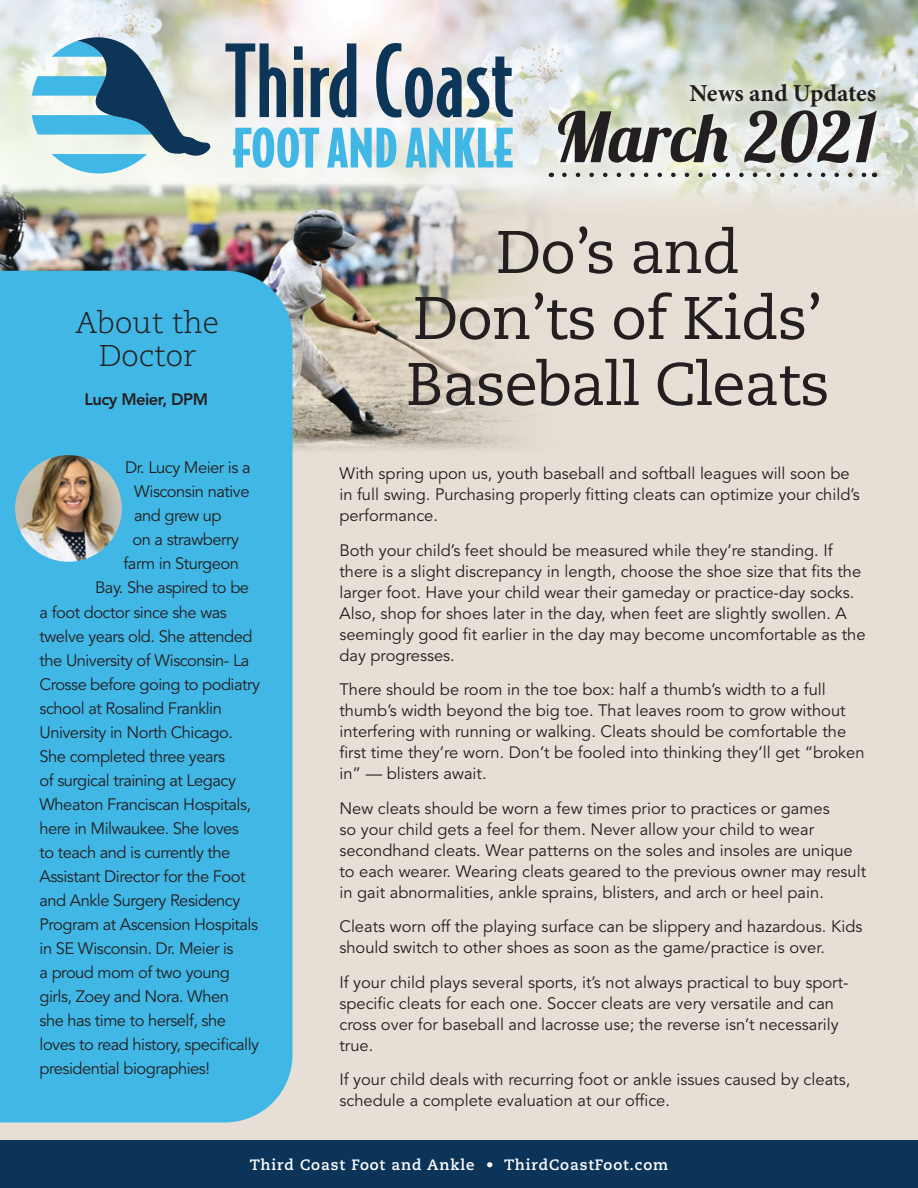
<style>
.page{position:relative;width:918px;height:1188px;background:#fff}
.page>*{position:absolute;margin:0;border:0;box-sizing:border-box;transform-origin:0 0}
.t1{font:69.15px "Lobster 1.3";color:#231f20}
.t2{font:60px/66px "Caecilia LT Std";letter-spacing:-.02em;color:#231f20;text-align:center}
.t3{font:300 30px/33px "Caecilia LT Std";color:#231f20;text-align:center}
.t4{font:700 24.45px "Minion Pro";letter-spacing:-.005em;color:#231f20}
.t5{font:16.5px/21px "Avenir LT Std";color:#231f20}
.t6{font:16.5px "Avenir LT Std";letter-spacing:-.03em;color:#231f20}
.t7{font:800 16.5px "Avenir LT Std";letter-spacing:-.03em;color:#231f20}
.t8{font:700 15px "Caecilia LT Std";letter-spacing:.06em;color:#fff}
</style>
<div class="page">
<div style="left:0;top:0;width:918px;height:1157px;background:#e7dfd5"></div>
<img style="left:0;top:223px;width:535px;height:232px">
<img style="left:0;top:0;width:918px;height:223px">
<div style="left:540px;top:75px;width:346px;height:111px;background:#fff;opacity:.75"></div>
<svg style="left:564px;top:173px;width:303px;height:4px"></svg>
<div style="left:0;top:271px;width:292px;height:851px;background:#41b7e6"></div>
<div style="left:0;top:1140px;width:918px;height:48px;background:#0b3458"></div>
<img style="left:15px;top:455px;width:107px;height:107px;border-radius:53px">
<svg style="left:226px;top:43px;width:60px;height:74px"></svg>
<svg style="left:294px;top:46px;width:9px;height:71px"></svg>
<svg style="left:311px;top:43px;width:45px;height:75px;background:#8192a0"></svg>
<svg style="left:376px;top:43px;width:137px;height:75px"></svg>
<svg style="left:233px;top:127px;width:86px;height:41px;background:#8ed1ea"></svg>
<svg style="left:327px;top:128px;width:69px;height:40px;background:#81cbe8"></svg>
<svg style="left:406px;top:128px;width:107px;height:40px;background:#85cde7"></svg>
<svg style="left:32px;top:37px;width:182px;height:136px;background:#97bac6"></svg>
<h3 class="t4" style="left:689px;top:76px;width:188px">News and Updates</h3>
<h3 class="t3" style="left:76px;top:306px;width:145px">About the<br>Doctor</h3>
<p class="t7" style="left:84px;top:390px;width:125px">Lucy Meier, DPM</p>
<p class="t6" style="left:125px;top:458px;width:127px">Dr. Lucy Meier is a</p>
<p class="t6" style="left:134px;top:482px;width:117px">Wisconsin native</p>
<p class="t6" style="left:134px;top:506px;width:89px">and grew up</p>
<p class="t6" style="left:133px;top:530px;width:108px">on a strawberry</p>
<p class="t6" style="left:124px;top:554px;width:117px">farm in Sturgeon</p>
<p class="t6" style="left:95px;top:578px;width:156px">Bay. She aspired to be</p>
<p class="t6" style="left:40px;top:602px;width:189px">a foot doctor since she was</p>
<p class="t6" style="left:40px;top:626px;width:214px">twelve years old. She attended</p>
<p class="t6" style="left:40px;top:650px;width:211px">the University of Wisconsin- La</p>
<p class="t6" style="left:40px;top:674px;width:222px">Crosse before going to podiatry</p>
<p class="t6" style="left:40px;top:698px;width:184px">school at Rosalind Franklin</p>
<p class="t6" style="left:40px;top:722px;width:195px">University in North Chicago.</p>
<p class="t6" style="left:40px;top:746px;width:187px">She completed three years</p>
<p class="t6" style="left:40px;top:770px;width:198px">of surgical training at Legacy</p>
<p class="t6" style="left:40px;top:794px;width:213px">Wheaton Franciscan Hospitals,</p>
<p class="t6" style="left:40px;top:818px;width:201px">here in Milwaukee. She loves</p>
<p class="t6" style="left:40px;top:842px;width:192px">to teach and is currently the</p>
<p class="t6" style="left:40px;top:866px;width:207px">Assistant Director for the Foot</p>
<p class="t6" style="left:40px;top:890px;width:202px">and Ankle Surgery Residency</p>
<p class="t6" style="left:40px;top:914px;width:220px">Program at Ascension Hospitals</p>
<p class="t6" style="left:40px;top:938px;width:196px">in SE Wisconsin. Dr. Meier is</p>
<p class="t6" style="left:40px;top:962px;width:192px">a proud mom of two young</p>
<p class="t6" style="left:40px;top:986px;width:191px">girls, Zoey and Nora. When</p>
<p class="t6" style="left:40px;top:1010px;width:188px">she has time to herself, she</p>
<p class="t6" style="left:40px;top:1034px;width:221px">loves to read history, specifically</p>
<p class="t6" style="left:40px;top:1058px;width:172px">presidential biographies!</p>
<h1 class="t1" style="left:555px;top:93px;width:322px">March 2021</h1>
<h2 class="t2" style="left:406px;top:220px;width:425px">Do’s and<br>Don’ts of Kids’<br>Baseball Cleats</h2>
<p class="t5" style="left:339px;top:463px;width:522px">With spring upon us, youth baseball and softball leagues will soon be in full swing. Purchasing properly fitting cleats can optimize your child’s performance.</p>
<p class="t5" style="left:339px;top:540px;width:528px">Both your child’s feet should be measured while they’re standing. If there is a slight discrepancy in length, choose the shoe size that fits the larger foot. Have your child wear their gameday or practice-day socks.<br>Also, shop for shoes later in the day, when feet are slightly swollen. A seemingly good fit earlier in the day may become uncomfortable as the day progresses.</p>
<p class="t5" style="left:339px;top:679px;width:527px">There should be room in the toe box: half a thumb’s width to a full thumb’s width beyond the big toe. That leaves room to grow without interfering with running or walking. Cleats should be comfortable the first time they’re worn. Don’t be fooled into thinking they’ll get “broken in” — blisters await.</p>
<p class="t5" style="left:339px;top:798px;width:528px">New cleats should be worn a few times prior to practices or games<br>so your child gets a feel for them. Never allow your child to wear secondhand cleats. Wear patterns on the soles and insoles are unique to each wearer. Wearing cleats geared to the previous owner may result in gait abnormalities, ankle sprains, blisters, and arch or heel pain.</p>
<p class="t5" style="left:339px;top:916px;width:525px">Cleats worn off the playing surface can be slippery and hazardous. Kids should switch to other shoes as soon as the game/practice is over.</p>
<p class="t5" style="left:339px;top:972px;width:511px">If your child plays several sports, it’s not always practical to buy sport&shy;specific cleats for each one. Soccer cleats are very versatile and can cross over for baseball and lacrosse use; the reverse isn’t necessarily true.</p>
<p class="t5" style="left:339px;top:1069px;width:512px">If your child deals with recurring foot or ankle issues caused by cleats, schedule a complete evaluation at our office.</p>
<p class="t8" style="left:250px;top:1156px;width:420px">Third Coast Foot and Ankle • ThirdCoastFoot.com</p>
</div>
